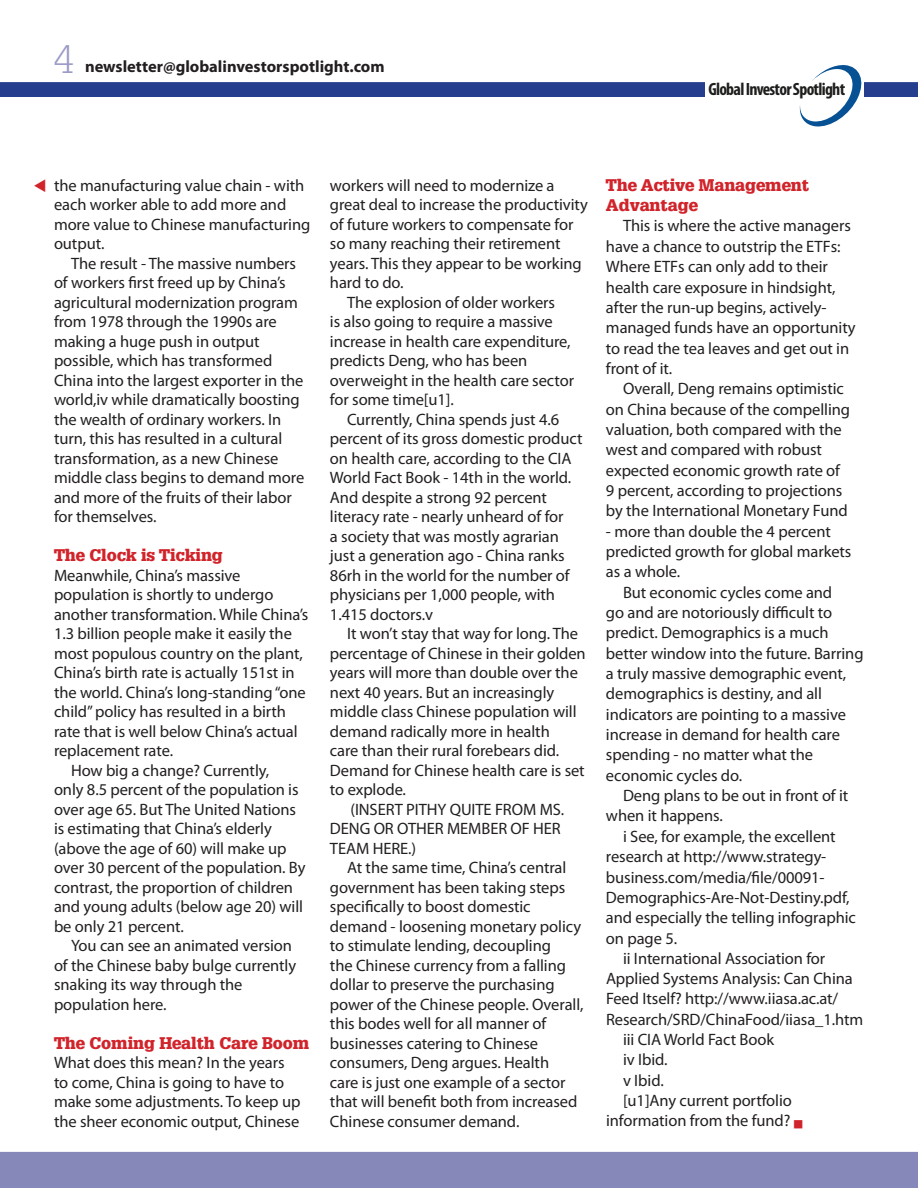
<style>
.page{position:relative;width:918px;height:1188px;background:#fff}
.page>*{position:absolute;margin:0;border:0;box-sizing:border-box;transform-origin:0 0}
.t1{font:300 39px "Glypha";color:#9b9bc6}
.t2{font:700 condensed 17.85px "Myriad Pro";letter-spacing:-.04em;color:#1e1f1d}
.gis_body_1{font:16.5px/19.5px "Myriad Pro";letter-spacing:-.005em;color:#231f20}
.GIS_x_head{font:900 16.5px/20.4px "Glypha";letter-spacing:-.005em;color:#d1232a}
.t3{font:700 16.5px "Myriad Pro";color:#231f20}
.s1{color:#d1232a}
</style>
<div class="page">
<div style="left:0;top:1151px;width:918px;height:37px;background:#8688ba"></div>
<div style="left:0;top:0;width:918px;height:97px;background:#253f8e"></div>
<div style="left:0;top:0;width:918px;height:82px;background:#fff"></div>
<div style="left:706px;top:16px;width:158px;height:122px;background:#fff"></div>
<svg style="left:799px;top:65px;width:62px;height:61px"></svg>
<p class="t1" style="left:54px;top:37px;width:21px">4</p>
<p class="t3" style="left:85px;top:55px;width:301px">newsletter@globalinvestorspotlight.com</p>
<p class="t2" style="left:708px;top:78px;width:138px">Global Investor Spotlight</p>
<p class="gis_body_1" style="left:54px;top:175px;width:258px">the manufacturing value chain - with each worker able to add more and more value to Chinese manufacturing output.</p>
<p class="gis_body_1" style="left:54px;top:253px;width:252px;text-indent:17px">The result - The massive numbers of workers first freed up by China’s agricultural modernization program from 1978 through the 1990s are making a huge push in output possible, which has transformed China into the largest exporter in the world,iv while dramatically boosting the wealth of ordinary workers. In turn, this has resulted in a cultural transformation, as a new Chinese middle class begins to demand more and more of the fruits of their labor for themselves.</p>
<p class="GIS_x_head" style="left:54px;top:545px;width:170px">The Clock is Ticking</p>
<p class="gis_body_1" style="left:54px;top:565px;width:256px">Meanwhile, China’s massive population is shortly to undergo another transformation. While China’s 1.3 billion people make it easily the most populous country on the plant, China’s birth rate is actually 151st in the world. China’s long-standing “one child” policy has resulted in a birth rate that is well below China’s actual replacement rate.</p>
<p class="gis_body_1" style="left:54px;top:760px;width:253px;text-indent:17px">How big a change? Currently,<br>only 8.5 percent of the population is over age 65. But The United Nations is estimating that China’s elderly (above the age of 60) will make up over 30 percent of the population. By contrast, the proportion of children and young adults (below age 20) will be only 21 percent.</p>
<p class="gis_body_1" style="left:54px;top:936px;width:244px;text-indent:17px">You can see an animated version of the Chinese baby bulge currently snaking its way through the population here.</p>
<p class="GIS_x_head" style="left:54px;top:1033px;width:257px">The Coming Health Care Boom</p>
<p class="gis_body_1" style="left:54px;top:1053px;width:248px">What does this mean? In the years to come, China is going to have to make some adjustments. To keep up the sheer economic output, Chinese</p>
<p class="gis_body_1" style="left:330px;top:175px;width:259px">workers will need to modernize a great deal to increase the productivity of future workers to compensate for so many reaching their retirement years. This they appear to be working hard to do.</p>
<p class="gis_body_1" style="left:330px;top:292px;width:246px;text-indent:17px">The explosion of older workers<br>is also going to require a massive increase in health care expenditure, predicts Deng, who has been overweight in the health care sector for some time[u1].</p>
<p class="gis_body_1" style="left:330px;top:409px;width:254px;text-indent:17px">Currently, China spends just 4.6 percent of its gross domestic product on health care, according to the CIA<br>World Fact Book - 14th in the world.<br>And despite a strong 92 percent literacy rate - nearly unheard of for<br>a society that was mostly agrarian just a generation ago - China ranks<br>86rh in the world for the number of physicians per 1,000 people, with<br>1.415 doctors.v</p>
<p class="gis_body_1" style="left:330px;top:624px;width:257px;text-indent:17px">It won’t stay that way for long. The percentage of Chinese in their golden years will more than double over the next 40 years. But an increasingly middle class Chinese population will demand radically more in health<br>care than their rural forebears did.<br>Demand for Chinese health care is set to explode.</p>
<p class="gis_body_1" style="left:330px;top:799px;width:236px;text-indent:20px">(INSERT PITHY QUITE FROM MS.<br>DENG OR OTHER MEMBER OF HER<br>TEAM HERE.)</p>
<p class="gis_body_1" style="left:330px;top:858px;width:255px;text-indent:17px">At the same time, China’s central government has been taking steps specifically to boost domestic demand - loosening monetary policy to stimulate lending, decoupling<br>the Chinese currency from a falling dollar to preserve the purchasing power of the Chinese people. Overall, this bodes well for all manner of businesses catering to Chinese consumers, Deng argues. Health<br>care is just one example of a sector that will benefit both from increased Chinese consumer demand.</p>
<p class="GIS_x_head" style="left:606px;top:175px;width:205px">The Active Management<br>Advantage</p>
<p class="gis_body_1" style="left:606px;top:215px;width:251px;line-height:20.4px;text-indent:17px">This is where the active managers have a chance to outstrip the ETFs:<br>Where ETFs can only add to their health care exposure in hindsight, after the run-up begins, actively&shy;managed funds have an opportunity to read the tea leaves and get out in front of it.</p>
<p class="gis_body_1" style="left:606px;top:378px;width:246px;line-height:20.4px;text-indent:17px">Overall, Deng remains optimistic on China because of the compelling valuation, both compared with the west and compared with robust expected economic growth rate of 9 percent, according to projections by the International Monetary Fund</p>
<p class="gis_body_1" style="left:606px;top:521px;width:247px;line-height:20.4px">- more than double the 4 percent predicted growth for global markets as a whole.</p>
<p class="gis_body_1" style="left:606px;top:582px;width:259px;line-height:20.4px;text-indent:17px">But economic cycles come and<br>go and are notoriously difficult to predict. Demographics is a much better window into the future. Barring a truly massive demographic event, demographics is destiny, and all indicators are pointing to a massive increase in demand for health care spending - no matter what the economic cycles do.</p>
<p class="gis_body_1" style="left:606px;top:785px;width:244px;line-height:20.4px;text-indent:17px">Deng plans to be out in front of it when it happens.</p>
<p class="gis_body_1" style="left:606px;top:826px;width:251px;line-height:20.4px;text-indent:17px">i See, for example, the excellent research at http://www.strategy&shy;business.com/media/file/00091-<br>Demographics-Are-Not-Destiny.pdf, and especially the telling infographic on page 5.</p>
<p class="gis_body_1" style="left:606px;top:948px;width:259px;line-height:20.2px;text-indent:17px">ii International Association for Applied Systems Analysis: Can China Feed Itself? http://www.iiasa.ac.at/ Research/SRD/ChinaFood/iiasa_1.htm</p>
<p class="gis_body_1" style="left:623px;top:1030px;width:153px">iii CIA World Fact Book</p>
<p class="gis_body_1" style="left:623px;top:1050px;width:46px">iv Ibid.</p>
<p class="gis_body_1" style="left:623px;top:1070px;width:42px">v Ibid.</p>
<p class="gis_body_1" style="left:606px;top:1090px;width:198px;line-height:20.4px;text-align:center">[u1]Any current portfolio information from the fund? <span class="s1">■</span></p>
</div>
